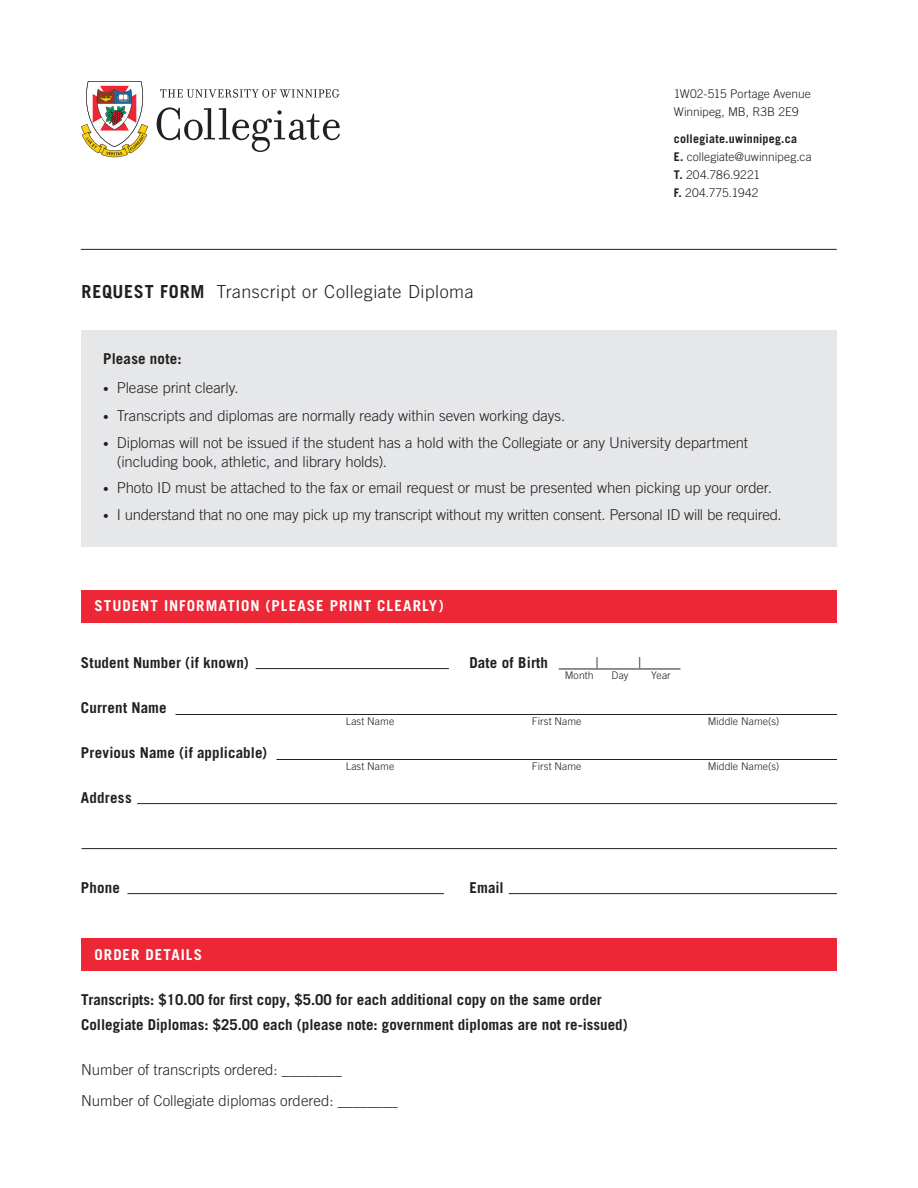
<style>
.page{position:relative;width:918px;height:1188px;background:#fff}
.page>*{position:absolute;margin:0;border:0;box-sizing:border-box;transform-origin:0 0}
.t1{font:300 18px "Trade Gothic LT Std";letter-spacing:.025em;color:#231f20}
.t2{font:300 15px/19.5px "Trade Gothic LT Std";letter-spacing:-.005em;color:#231f20}
.t3{font:700 15px/24.8px "Trade Gothic LT Std";color:#231f20}
.t4{font:700 15px "Trade Gothic LT Std";letter-spacing:.07em;color:#fff}
.t5{font:300 12px/18px "Trade Gothic LT Std";letter-spacing:.005em;color:#231f20}
.t6{font:300 10.5px "Trade Gothic LT Std";letter-spacing:.01em;color:#231f20}
.s1{font-weight:700}
.s2{font-size:11.25px}
</style>
<div class="page">
<div style="left:81px;top:330px;width:756px;height:216px;background:#e6e7e9"></div>
<div style="left:81px;top:590px;width:756px;height:32px;background:#ed2736"></div>
<hr style="left:509px;top:893px;width:328px;height:1px;background:#231f20">
<hr style="left:82px;top:848px;width:755px;height:1px;background:#231f20">
<hr style="left:256px;top:668px;width:193px;height:1px;background:#231f20">
<svg style="left:157px;top:107px;width:183px;height:45px"></svg>
<svg style="left:160px;top:89px;width:180px;height:9px"></svg>
<img style="left:81px;top:81px;width:67px;height:76px">
<hr style="left:559px;top:669px;width:121px;height:1px;background:#231f20">
<hr style="left:276px;top:759px;width:561px;height:1px;background:#231f20">
<hr style="left:81px;top:249px;width:756px;height:1px;background:#231f20">
<hr style="left:127px;top:893px;width:317px;height:1px;background:#231f20">
<hr style="left:137px;top:803px;width:700px;height:1px;background:#231f20">
<hr style="left:176px;top:714px;width:661px;height:1px;background:#231f20">
<div style="left:81px;top:938px;width:756px;height:33px;background:#ed2736"></div>
<p class="t1" style="left:82px;top:281px;width:394px"><span class="s1">REQUEST FORM</span> Transcript or Collegiate Diploma</p>
<p class="t5" style="left:674px;top:84px;width:138px">1W02-515 Portage Avenue<br>Winnipeg, MB, R3B 2E9</p>
<p class="t5" style="left:674px;top:129px;width:139px"><span class="s1">collegiate.uwinnipeg.ca<br>E.</span> collegiate@uwinnipeg.ca<br><span class="s1">T.</span> 204.786.9221<br><span class="s1">F.</span> 204.775.1942</p>
<p class="t3" style="left:103px;top:346px;width:80px">Please note:</p>
<p class="t2" style="left:103px;top:378px;width:137px"><span class="s2">•</span> Please print clearly.</p>
<p class="t2" style="left:103px;top:406px;width:463px"><span class="s2">•</span> Transcripts and diplomas are normally ready within seven working days.</p>
<p class="t2" style="left:117px;top:432px;width:633px;text-indent:-14px"><span class="s2">•</span> Diplomas will not be issued if the student has a hold with the Collegiate or any University department (including book, athletic, and library holds).</p>
<p class="t2" style="left:103px;top:478px;width:670px"><span class="s2">•</span> Photo ID must be attached to the fax or email request or must be presented when picking up your order.</p>
<p class="t2" style="left:103px;top:504px;width:680px"><span class="s2">•</span> I understand that no one may pick up my transcript without my written consent. Personal ID will be required.</p>
<p class="t4" style="left:94px;top:597px;width:351px">STUDENT INFORMATION (PLEASE PRINT CLEARLY)</p>
<p class="t3" style="left:81px;top:650px;width:169px">Student Number (if known)</p>
<p class="t3" style="left:469px;top:650px;width:80px">Date of Birth</p>
<p class="t2" style="left:596px;top:653px;width:5px">|</p>
<p class="t2" style="left:638px;top:653px;width:5px">|</p>
<p class="t3" style="left:81px;top:695px;width:87px">Current Name</p>
<p class="t3" style="left:81px;top:740px;width:188px">Previous Name (if applicable)</p>
<p class="t3" style="left:81px;top:785px;width:52px">Address</p>
<p class="t6" style="left:565px;top:669px;width:30px">Month</p>
<p class="t6" style="left:612px;top:669px;width:19px">Day</p>
<p class="t6" style="left:651px;top:669px;width:21px">Year</p>
<p class="t6" style="left:346px;top:715px;width:50px">Last Name</p>
<p class="t6" style="left:532px;top:715px;width:51px">First Name</p>
<p class="t6" style="left:708px;top:715px;width:73px">Middle Name(s)</p>
<p class="t6" style="left:346px;top:760px;width:50px">Last Name</p>
<p class="t6" style="left:532px;top:760px;width:51px">First Name</p>
<p class="t6" style="left:708px;top:760px;width:73px">Middle Name(s)</p>
<p class="t3" style="left:81px;top:875px;width:40px">Phone</p>
<p class="t3" style="left:469px;top:875px;width:36px">Email</p>
<p class="t4" style="left:94px;top:945px;width:109px">ORDER DETAILS</p>
<p class="t3" style="left:81px;top:987px;width:548px">Transcripts: $10.00 for first copy, $5.00 for each additional copy on the same order<br>Collegiate Diplomas: $25.00 each (please note: government diplomas are not re-issued)</p>
<p class="t2" style="left:81px;top:1053px;width:318px;line-height:31.5px">Number of transcripts ordered: ________<br>Number of Collegiate diplomas ordered: ________</p>
</div>
